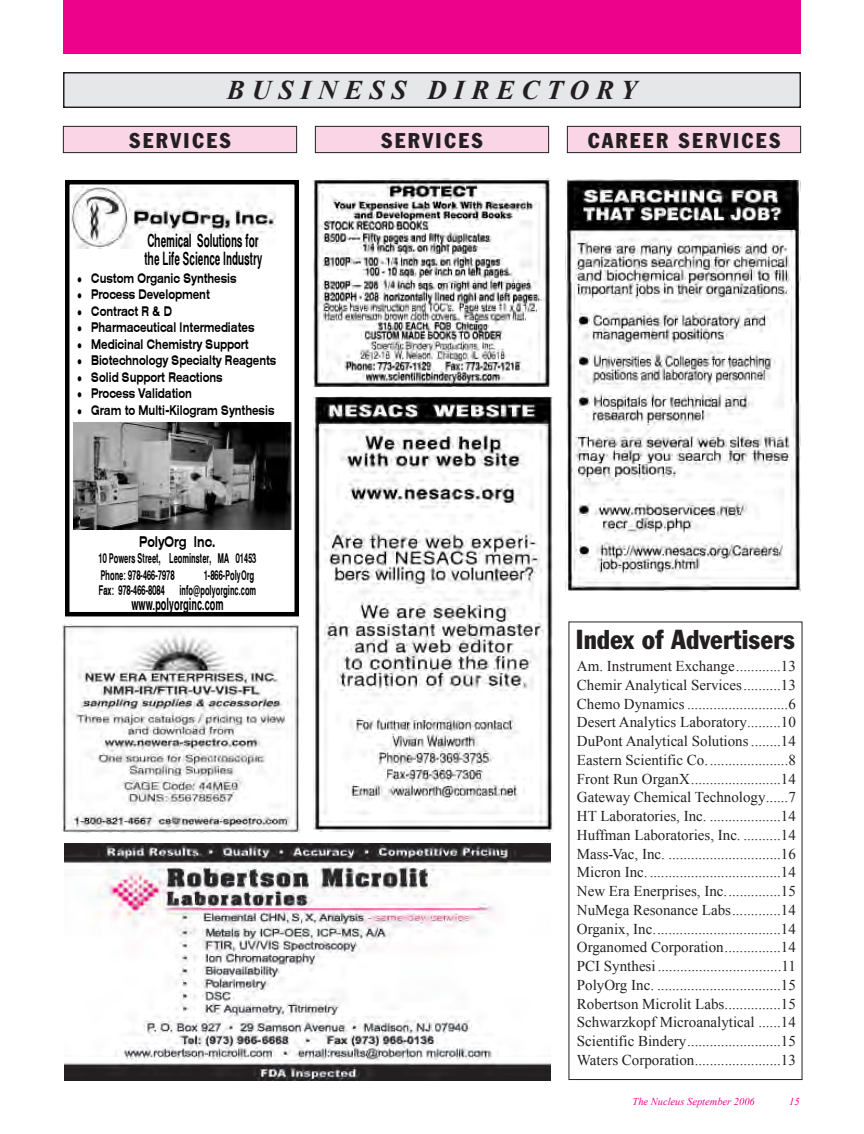
<style>
.page{position:relative;width:864px;height:1134px;background:#fff}
.page>*{position:absolute;margin:0;border:0;box-sizing:border-box;transform-origin:0 0}
.t1{font:condensed 27px "Franklin Gothic BT";color:#231f20}
.t2{font:italic 700 27px "Times New Roman";letter-spacing:.26em;color:#231f20}
.t3{font:condensed 21px "Franklin Gothic BT";letter-spacing:.11em;color:#231f20}
.t4{font:18px/18px "Switzerland Narrow Bold+T42+NBDTZF";color:#000;scale:.67 1}
.t5{font:16.5px "Switzerland Narrow Bold+T42+NBDTZF";color:#000;scale:.67 1}
.t6{font:15px/18.8px "Times New Roman";color:#231f20;text-align:justify}
.t7{font:15px "Swiss 721 BT Bold Extended+T42+EQHXXU";color:#000;scale:.67 1}
.t8{font:13.5px "Swiss 721 BT Bold Extended+T42+EQHXXU";color:#000;scale:.67 1}
.t9{font:13.5px/16.5px "Switzerland Narrow Bold+T42+NBDTZF";color:#000;scale:.67 1}
.t10{font:italic 10.5px "Times New Roman";color:#ed028c}
</style>
<div class="page">
<div style="left:63px;top:0;width:738px;height:54px;background:#ed028c"></div>
<div style="left:567px;top:126px;width:234px;height:27px;background:#fad5e5"></div>
<div style="left:567px;top:126px;width:234px;height:27px;border:1px solid #231f20"></div>
<div style="left:315px;top:126px;width:234px;height:27px;background:#fad5e5"></div>
<div style="left:315px;top:126px;width:234px;height:27px;border:1px solid #231f20"></div>
<div style="left:64px;top:74px;width:736px;height:32px;background:#e6e7e9"></div>
<div style="left:63px;top:72px;width:738px;height:36px;border:2px solid #231f20"></div>
<div style="left:63px;top:126px;width:234px;height:27px;background:#fad5e5"></div>
<div style="left:63px;top:126px;width:234px;height:27px;border:1px solid #231f20"></div>
<img style="left:313px;top:396px;width:240px;height:435px">
<img style="left:566px;top:180px;width:235px;height:411px">
<div style="left:65px;top:180px;width:234px;height:436px;border:4px solid #000"></div>
<img style="left:71px;top:186px;width:205px;height:62px">
<img style="left:74px;top:422px;width:217px;height:108px">
<img style="left:65px;top:844px;width:486px;height:236px">
<img style="left:62px;top:624px;width:238px;height:209px">
<img style="left:314px;top:178px;width:237px;height:209px">
<h1 class="t2" style="left:227px;top:71px;width:412px">BUSINESS DIRECTORY</h1>
<h2 class="t3" style="left:129px;top:133px;width:103px">SERVICES</h2>
<h2 class="t3" style="left:381px;top:133px;width:103px">SERVICES</h2>
<h2 class="t3" style="left:588px;top:133px;width:194px">CAREER SERVICES</h2>
<p class="t4" style="left:145px;top:231px;width:178px">Chemical Solutions for the Life Science Industry</p>
<p class="t8" style="left:78px;top:270px;width:239px">● Custom Organic Synthesis</p>
<p class="t8" style="left:78px;top:287px;width:199px">● Process Development</p>
<p class="t8" style="left:78px;top:303px;width:142px">● Contract R &amp; D</p>
<p class="t8" style="left:78px;top:320px;width:265px">● Pharmaceutical Intermediates</p>
<p class="t8" style="left:78px;top:336px;width:257px">● Medicinal Chemistry Support</p>
<p class="t8" style="left:78px;top:353px;width:298px">● Biotechnology Specialty Reagents</p>
<p class="t8" style="left:78px;top:369px;width:218px">● Solid Support Reactions</p>
<p class="t8" style="left:78px;top:386px;width:172px">● Process Validation</p>
<p class="t8" style="left:78px;top:402px;width:295px">● Gram to Multi-Kilogram Synthesis</p>
<p class="t7" style="left:139px;top:532px;width:116px">PolyOrg Inc.</p>
<p class="t9" style="left:99px;top:550px;width:237px">10 Powers Street, Leominster, MA 01453<br>Phone: 978-466-7978</p>
<p class="t9" style="left:99px;top:567px;width:237px;line-height:15px;text-align:right">1-866-PolyOrg<br>Fax: 978-466-8084 info@polyorginc.com</p>
<p class="t5" style="left:132px;top:594px;width:139px">www.polyorginc.com</p>
<h1 class="t1" style="left:576px;top:630px;width:221px">Index of Advertisers</h1>
<p class="t6" style="left:577px;top:657px;width:221px">Am. Instrument Exchange............13<br>Chemir Analytical Services..........13<br>Chemo Dynamics ...........................6<br>Desert Analytics Laboratory.........10<br>DuPont Analytical Solutions ........14<br>Eastern Scientific Co......................8<br>Front Run OrganX........................14<br>Gateway Chemical Technology......7<br>HT Laboratories, Inc. ...................14<br>Huffman Laboratories, Inc. ..........14<br>Mass-Vac, Inc. ..............................16<br>Micron Inc. ...................................14<br>New Era Enerprises, Inc...............15<br>NuMega Resonance Labs.............14<br>Organix, Inc..................................14<br>Organomed Corporation...............14<br>PCI Synthesi .................................11<br>PolyOrg Inc. .................................15<br>Robertson Microlit Labs...............15<br>Schwarzkopf Microanalytical ......14<br>Scientific Bindery.........................15<br>Waters Corporation.......................13</p>
<p class="t10" style="left:633px;top:1094px;width:124px">The Nucleus September 2006</p>
<p class="t10" style="left:789px;top:1094px;width:12px">15</p>
</div>
